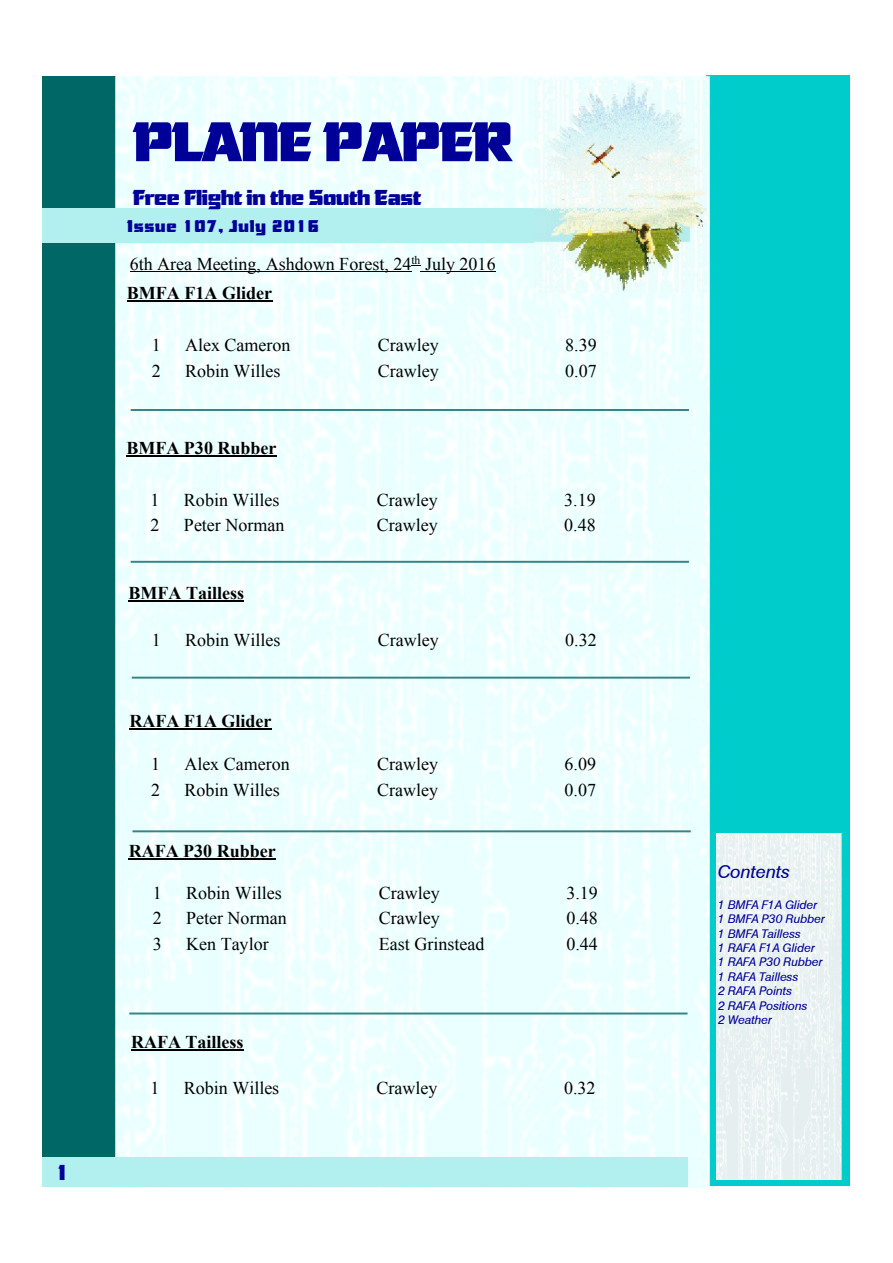
<style>
.page{position:relative;width:893px;height:1263px;background:#fff}
.page>*{position:absolute;margin:0;border:0;box-sizing:border-box;transform-origin:0 0}
.t1{font:54px "Ultra Serif SF";letter-spacing:-.02em;color:#009}
.t2{font:21px "Ultra Serif SF";letter-spacing:-.02em;color:#009}
.t3{font:18px/29.7px "Times New Roman";color:#000}
.t4{font:700 18px "Times New Roman";color:#000}
.t5{font:18px "Basic Sans SF Italic";color:#009}
.t6{font:16.5px "Ultra Serif SF";letter-spacing:.05em;color:#009}
.t7{font:12px/14.4px "Basic Sans SF Italic";color:#009}
.s1{font-weight:700}
</style>
<div class="page">
<div style="left:706px;top:76px;width:144px;height:1110px;background:#0cc"></div>
<div style="left:43px;top:76px;width:73px;height:1110px;background:#066"></div>
<img style="left:115px;top:76px;width:595px;height:1111px">
<div style="left:43px;top:208px;width:644px;height:34px;background:#b2efef"></div>
<hr style="left:131px;top:561px;width:558px;height:2px;background:#338484">
<div style="left:43px;top:1157px;width:645px;height:30px;background:#b2efef"></div>
<img style="left:716px;top:834px;width:125px;height:346px">
<img style="left:534px;top:80px;width:174px;height:212px">
<hr style="left:130px;top:271px;width:281px;height:1px;background:#000">
<hr style="left:420px;top:271px;width:76px;height:1px;background:#000">
<hr style="left:131px;top:409px;width:558px;height:2px;background:#338484">
<hr style="left:132px;top:677px;width:558px;height:2px;background:#338484">
<hr style="left:127px;top:301px;width:145px;height:1px;background:#000">
<hr style="left:129px;top:600px;width:115px;height:2px;background:#000">
<hr style="left:126px;top:455px;width:151px;height:2px;background:#000">
<hr style="left:129px;top:728px;width:142px;height:1px;background:#000">
<hr style="left:129px;top:1012px;width:559px;height:2px;background:#338484">
<hr style="left:132px;top:830px;width:559px;height:2px;background:#338484">
<hr style="left:129px;top:858px;width:147px;height:2px;background:#000">
<hr style="left:131px;top:1049px;width:113px;height:1px;background:#000">
<p class="t2" style="left:55px;top:1159px;width:16px">1</p>
<h1 class="t1" style="left:134px;top:109px;width:380px">PLANE PAPER</h1>
<p class="t2" style="left:133px;top:184px;width:289px">Free Flight in the South East</p>
<p class="t6" style="left:127px;top:216px;width:193px">Issue 107, July 2016</p>
<p class="t3" style="left:127px;top:251px;width:370px">6th Area Meeting, Ashdown Forest, 24<sup>th</sup> July 2016<br><span class="s1">BMFA F1A Glider</span></p>
<p class="t3" style="left:152px;top:332px;width:10px">1</p>
<p class="t3" style="left:185px;top:332px;width:107px">Alex Cameron</p>
<p class="t3" style="left:378px;top:332px;width:62px">Crawley</p>
<p class="t3" style="left:565px;top:332px;width:33px">8.39</p>
<p class="t3" style="left:152px;top:358px;width:10px">2</p>
<p class="t3" style="left:185px;top:358px;width:97px">Robin Willes</p>
<p class="t3" style="left:378px;top:358px;width:62px">Crawley</p>
<p class="t3" style="left:565px;top:358px;width:33px">0.07</p>
<p class="t4" style="left:126px;top:442px;width:152px">BMFA P30 Rubber</p>
<p class="t3" style="left:151px;top:487px;width:10px">1</p>
<p class="t3" style="left:184px;top:487px;width:97px">Robin Willes</p>
<p class="t3" style="left:377px;top:487px;width:62px">Crawley</p>
<p class="t3" style="left:564px;top:487px;width:33px">3.19</p>
<p class="t3" style="left:151px;top:512px;width:10px">2</p>
<p class="t3" style="left:184px;top:512px;width:102px">Peter Norman</p>
<p class="t3" style="left:377px;top:512px;width:62px">Crawley</p>
<p class="t3" style="left:564px;top:512px;width:33px">0.48</p>
<p class="t4" style="left:129px;top:587px;width:117px">BMFA Tailless</p>
<p class="t3" style="left:152px;top:627px;width:10px">1</p>
<p class="t3" style="left:185px;top:627px;width:97px">Robin Willes</p>
<p class="t3" style="left:378px;top:627px;width:62px">Crawley</p>
<p class="t3" style="left:565px;top:627px;width:33px">0.32</p>
<p class="t4" style="left:129px;top:714px;width:144px">RAFA F1A Glider</p>
<p class="t3" style="left:151px;top:751px;width:10px">1</p>
<p class="t3" style="left:184px;top:751px;width:107px">Alex Cameron</p>
<p class="t3" style="left:377px;top:751px;width:62px">Crawley</p>
<p class="t3" style="left:565px;top:751px;width:33px">6.09</p>
<p class="t3" style="left:151px;top:776px;width:10px">2</p>
<p class="t3" style="left:184px;top:776px;width:97px">Robin Willes</p>
<p class="t3" style="left:377px;top:776px;width:62px">Crawley</p>
<p class="t3" style="left:565px;top:776px;width:33px">0.07</p>
<p class="t4" style="left:129px;top:845px;width:149px">RAFA P30 Rubber</p>
<p class="t3" style="left:153px;top:879px;width:10px">1</p>
<p class="t3" style="left:186px;top:879px;width:97px">Robin Willes</p>
<p class="t3" style="left:379px;top:879px;width:62px">Crawley</p>
<p class="t3" style="left:566px;top:879px;width:33px">3.19</p>
<p class="t3" style="left:153px;top:905px;width:10px">2</p>
<p class="t3" style="left:186px;top:905px;width:102px">Peter Norman</p>
<p class="t3" style="left:379px;top:905px;width:62px">Crawley</p>
<p class="t3" style="left:566px;top:905px;width:33px">0.48</p>
<p class="t3" style="left:153px;top:931px;width:10px">3</p>
<p class="t3" style="left:186px;top:931px;width:84px">Ken Taylor</p>
<p class="t3" style="left:379px;top:931px;width:107px">East Grinstead</p>
<p class="t3" style="left:566px;top:931px;width:33px">0.44</p>
<p class="t4" style="left:131px;top:1035px;width:114px">RAFA Tailless</p>
<p class="t3" style="left:150px;top:1075px;width:10px">1</p>
<p class="t3" style="left:184px;top:1075px;width:97px">Robin Willes</p>
<p class="t3" style="left:377px;top:1075px;width:62px">Crawley</p>
<p class="t3" style="left:564px;top:1075px;width:33px">0.32</p>
<p class="t5" style="left:718px;top:865px;width:73px">Contents</p>
<p class="t7" style="left:718px;top:898px;width:108px">1 BMFA F1A Glider<br>1 BMFA P30 Rubber<br>1 BMFA Tailless<br>1 RAFA F1A Glider<br>1 RAFA P30 Rubber<br>1 RAFA Tailless<br>2 RAFA Points<br>2 RAFA Positions<br>2 Weather</p>
</div>
